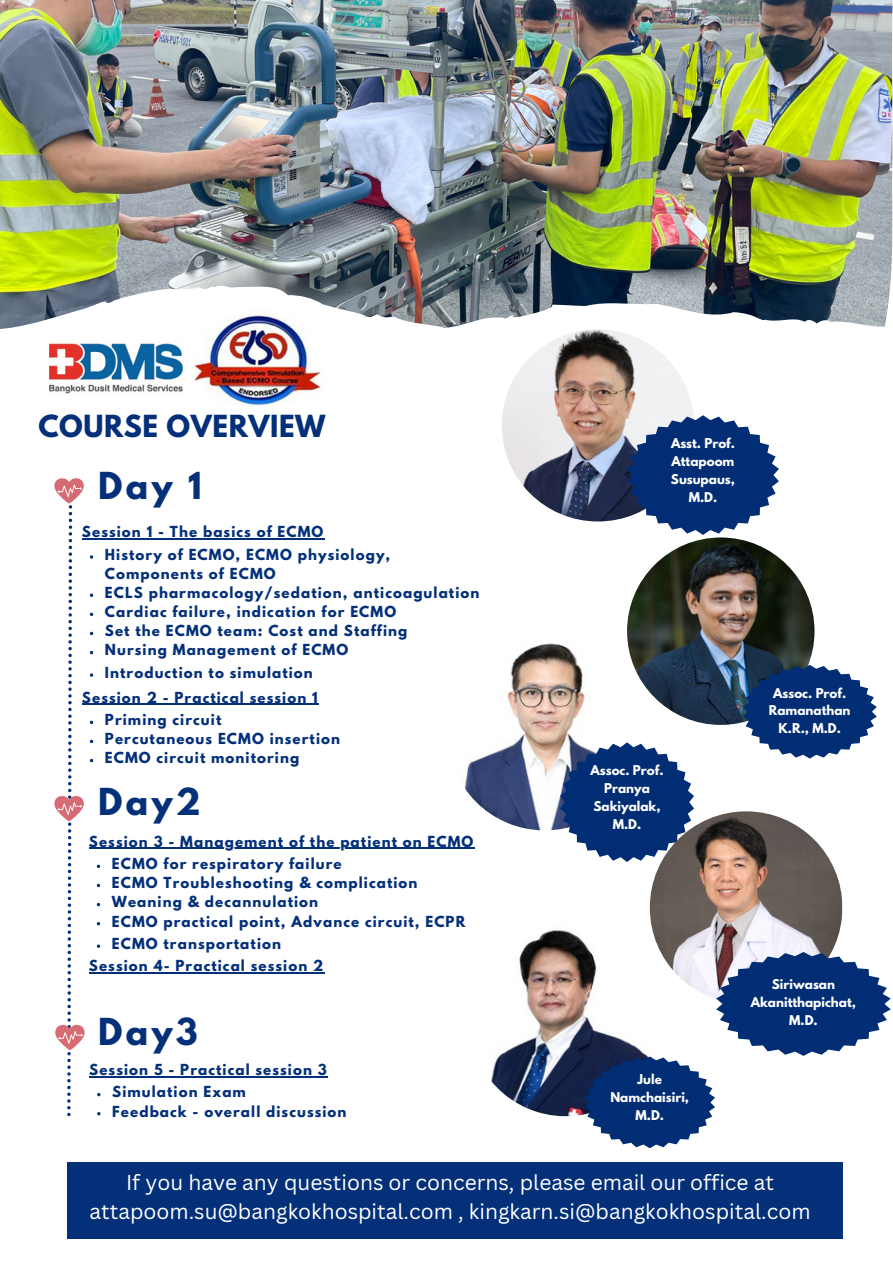
<style>
.page{position:relative;width:893px;height:1264px;background:#fff}
.page>*{position:absolute;margin:0;border:0;box-sizing:border-box;transform-origin:0 0}
.t1{font:700 33px "League Spartan";letter-spacing:.1em;color:#04307a}
.t2{font:700 27px "League Spartan";letter-spacing:.02em;color:#04307a}
.t3{font:21px "Canva Sans";color:#fff}
.t4{font:700 13.5px/19px "League Spartan";letter-spacing:.08em;color:#04307a}
.t5{font:700 12px/18px "League Spartan";color:#fff;text-align:center}
</style>
<div class="page">
<img style="left:447px;top:636px;width:194px;height:194px;border-radius:50%">
<img style="left:195px;top:329px;width:128px;height:77px">
<img style="left:0;top:0;width:892px;height:329px">
<svg style="left:560px;top:742px;width:134px;height:120px"></svg>
<img style="left:649px;top:811px;width:193px;height:192px;border-radius:50%">
<img style="left:502px;top:329px;width:192px;height:192px;border-radius:50%">
<svg style="left:627px;top:415px;width:151px;height:120px"></svg>
<img style="left:627px;top:537px;width:187px;height:188px;border-radius:50%">
<svg style="left:742px;top:665px;width:134px;height:93px"></svg>
<img style="left:469px;top:923px;width:192px;height:193px;border-radius:50%">
<svg style="left:584px;top:951px;width:306px;height:197px"></svg>
<div style="left:67px;top:1162px;width:775px;height:76px;background:#04307a"></div>
<hr style="left:89px;top:847px;width:385px;height:1px;background:#04307a">
<hr style="left:89px;top:972px;width:235px;height:1px;background:#04307a">
<hr style="left:89px;top:1076px;width:239px;height:1px;background:#04307a">
<svg style="left:54px;top:478px;width:46px;height:638px"></svg>
<hr style="left:82px;top:538px;width:242px;height:1px;background:#04307a">
<hr style="left:82px;top:703px;width:237px;height:2px;background:#04307a">
<img style="left:49px;top:343px;width:135px;height:51px">
<p class="t2" style="left:38px;top:413px;width:288px">COURSE OVERVIEW</p>
<p class="t1" style="left:98px;top:469px;width:105px">Day 1</p>
<p class="t4" style="left:82px;top:524px;width:243px">Session 1 - The basics of ECMO</p>
<p class="t4" style="left:105px;top:546px;width:287px">History of ECMO, ECMO physiology,<br>Components of ECMO</p>
<p class="t4" style="left:105px;top:585px;width:376px">ECLS pharmacology/sedation, anticoagulation</p>
<p class="t4" style="left:105px;top:604px;width:293px">Cardiac failure, indication for ECMO</p>
<p class="t4" style="left:105px;top:623px;width:304px">Set the ECMO team: Cost and Staffing</p>
<p class="t4" style="left:105px;top:642px;width:245px">Nursing Management of ECMO</p>
<p class="t4" style="left:105px;top:664px;width:209px">Introduction to simulation</p>
<p class="t4" style="left:105px;top:712px;width:118px">Priming circuit</p>
<p class="t4" style="left:105px;top:731px;width:237px">Percutaneous ECMO insertion</p>
<p class="t4" style="left:105px;top:750px;width:196px">ECMO circuit monitoring</p>
<p class="t4" style="left:82px;top:689px;width:237px">Session 2 - Practical session 1</p>
<p class="t1" style="left:98px;top:785px;width:104px">Day2</p>
<p class="t4" style="left:112px;top:855px;width:231px">ECMO for respiratory failure</p>
<p class="t4" style="left:112px;top:875px;width:307px">ECMO Troubleshooting &amp; complication</p>
<p class="t4" style="left:112px;top:894px;width:208px">Weaning &amp; decannulation</p>
<p class="t4" style="left:112px;top:913px;width:355px">ECMO practical point, Advance circuit, ECPR</p>
<p class="t4" style="left:112px;top:935px;width:171px">ECMO transportation</p>
<p class="t4" style="left:89px;top:833px;width:386px">Session 3 - Management of the patient on ECMO</p>
<p class="t4" style="left:89px;top:958px;width:236px">Session 4- Practical session 2</p>
<p class="t1" style="left:98px;top:1015px;width:101px">Day3</p>
<p class="t4" style="left:112px;top:1084px;width:135px">Simulation Exam</p>
<p class="t4" style="left:112px;top:1103px;width:236px">Feedback - overall discussion</p>
<p class="t4" style="left:89px;top:1061px;width:239px">Session 5 - Practical session 3</p>
<p class="t5" style="left:671px;top:436px;width:65px">Asst. Prof.<br>Attapoom<br>Susupaus,<br>M.D.</p>
<p class="t5" style="left:590px;top:763px;width:74px">Assoc. Prof.<br>Pranya<br>Sakiyalak,<br>M.D.</p>
<p class="t5" style="left:610px;top:1071px;width:80px">Jule<br>Namchaisiri,<br>M.D.</p>
<p class="t5" style="left:768px;top:685px;width:83px">Assoc. Prof.<br>Ramanathan<br>K.R., M.D.</p>
<p class="t5" style="left:750px;top:976px;width:107px">Siriwasan<br>Akanitthapichat,<br>M.D.</p>
<p class="t3" style="left:126px;top:1166px;width:649px">If you have any questions or concerns, please email our office at</p>
<p class="t3" style="left:89px;top:1196px;width:722px">attapoom.su@bangkokhospital.com , kingkarn.si@bangkokhospital.com</p>
</div>
